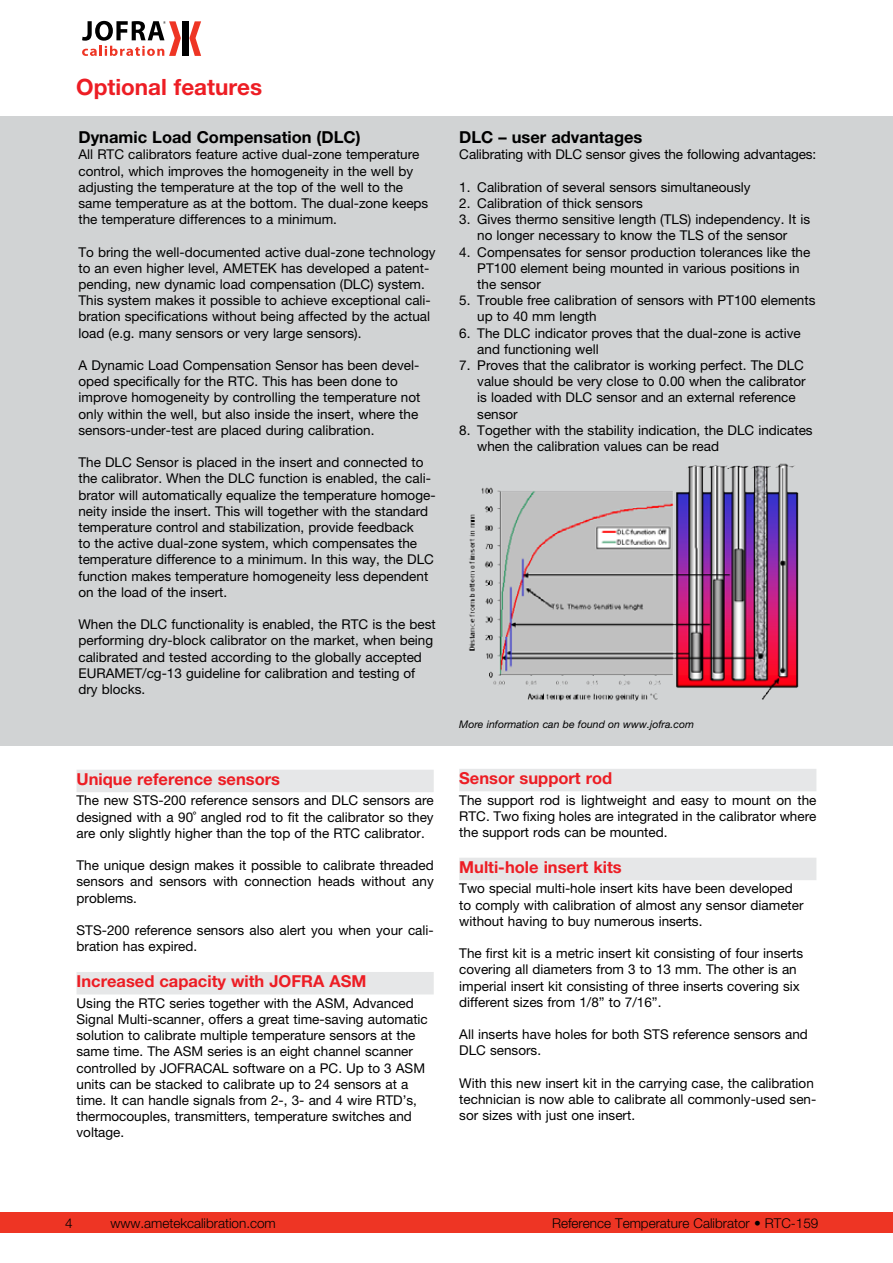
<style>
.page{position:relative;width:893px;height:1263px;background:#fff}
.page>*{position:absolute;margin:0;border:0;box-sizing:border-box;transform-origin:0 0}
.t1{font:700 22.5px "Helvetica Neue";color:#ed1d24}
.t2{font:700 16.5px "Helvetica Neue";color:#ed1d24}
.t3{font:700 16.5px "Helvetica Neue";color:#000}
.t4{font:13.5px/16.2px "Helvetica Neue";color:#000}
.t5{font:300 13.5px "Helvetica Neue";color:#000}
.t6{font:italic 10.5px "Helvetica Neue";color:#000}
</style>
<div class="page">
<div style="left:0;top:1212px;width:893px;height:21px;background:#ee3524"></div>
<div style="left:182px;top:21px;width:6px;height:35px;background:#000"></div>
<svg style="left:189px;top:21px;width:12px;height:35px"></svg>
<svg style="left:82px;top:21px;width:99px;height:35px"></svg>
<div style="left:0;top:116px;width:893px;height:630px;background:#d1d3d4"></div>
<img style="left:469px;top:463px;width:330px;height:238px">
<div style="left:77px;top:770px;width:357px;height:22px;background:#e6e7e8"></div>
<div style="left:77px;top:972px;width:357px;height:22px;background:#e6e7e8"></div>
<div style="left:459px;top:769px;width:357px;height:22px;background:#e6e7e8"></div>
<div style="left:459px;top:858px;width:357px;height:22px;background:#e6e7e8"></div>
<h1 class="t1" style="left:76px;top:73px;width:188px">Optional features</h1>
<p class="t3" style="left:78px;top:127px;width:284px">Dynamic Load Compensation (DLC)</p>
<p class="t4" style="left:78px;top:146px;width:351px">All RTC calibrators feature active dual-zone temperature control, which improves the homogeneity in the well by adjusting the temperature at the top of the well to the same temperature as at the bottom. The dual-zone keeps the temperature differences to a minimum.</p>
<p class="t4" style="left:78px;top:243px;width:359px">To bring the well-documented active dual-zone technology to an even higher level, AMETEK has developed a patent&shy;pending, new dynamic load compensation (DLC) system.<br>This system makes it possible to achieve exceptional cali&shy;bration specifications without being affected by the actual load (e.g. many sensors or very large sensors).</p>
<p class="t4" style="left:78px;top:357px;width:343px">A Dynamic Load Compensation Sensor has been devel&shy;oped specifically for the RTC. This has been done to improve homogeneity by controlling the temperature not only within the well, but also inside the insert, where the sensors-under-test are placed during calibration.</p>
<p class="t4" style="left:78px;top:454px;width:359px">The DLC Sensor is placed in the insert and connected to the calibrator. When the DLC function is enabled, the cali&shy;brator will automatically equalize the temperature homoge&shy;neity inside the insert. This will together with the standard temperature control and stabilization, provide feedback<br>to the active dual-zone system, which compensates the temperature difference to a minimum. In this way, the DLC function makes temperature homogeneity less dependent on the load of the insert.</p>
<p class="t4" style="left:78px;top:616px;width:359px">When the DLC functionality is enabled, the RTC is the best performing dry-block calibrator on the market, when being calibrated and tested according to the globally accepted EURAMET/cg-13 guideline for calibration and testing of dry blocks.</p>
<p class="t2" style="left:77px;top:769px;width:205px">Unique reference sensors</p>
<p class="t4" style="left:77px;top:792px;width:359px;text-align:justify">The new STS-200 reference sensors and DLC sensors are designed with a 90˚ angled rod to fit the calibrator so they are only slightly higher than the top of the RTC calibrator.</p>
<p class="t4" style="left:77px;top:857px;width:359px;text-align:justify">The unique design makes it possible to calibrate threaded sensors and sensors with connection heads without any problems.</p>
<p class="t4" style="left:77px;top:922px;width:359px">STS-200 reference sensors also alert you when your cali&shy;bration has expired.</p>
<p class="t2" style="left:77px;top:971px;width:291px">Increased capacity with JOFRA ASM</p>
<p class="t4" style="left:77px;top:995px;width:353px">Using the RTC series together with the ASM, Advanced Signal Multi-scanner, offers a great time-saving automatic solution to calibrate multiple temperature sensors at the same time. The ASM series is an eight channel scanner controlled by JOFRACAL software on a PC. Up to 3 ASM units can be stacked to calibrate up to 24 sensors at a time. It can handle signals from 2-, 3- and 4 wire RTD’s, thermocouples, transmitters, temperature switches and voltage.</p>
<p class="t3" style="left:459px;top:127px;width:185px">DLC – user advantages</p>
<p class="t4" style="left:459px;top:146px;width:358px">Calibrating with DLC sensor gives the following advantages:</p>
<p class="t4" style="left:459px;top:179px;width:293px">1. Calibration of several sensors simultaneously</p>
<p class="t4" style="left:459px;top:195px;width:185px">2. Calibration of thick sensors</p>
<p class="t4" style="left:459px;top:211px;width:352px;text-align:center">3. Gives thermo sensitive length (TLS) independency. It is no longer necessary to know the TLS of the sensor</p>
<p class="t4" style="left:477px;top:243px;width:335px;text-indent:-18px">4. Compensates for sensor production tolerances like the<br>PT100 element being mounted in various positions in the sensor</p>
<p class="t4" style="left:477px;top:292px;width:340px;text-indent:-18px">5. Trouble free calibration of sensors with PT100 elements up to 40 mm length</p>
<p class="t4" style="left:477px;top:324px;width:325px;text-indent:-18px">6. The DLC indicator proves that the dual-zone is active and functioning well</p>
<p class="t4" style="left:477px;top:357px;width:330px;text-indent:-18px">7. Proves that the calibrator is working perfect. The DLC value should be very close to 0.00 when the calibrator is loaded with DLC sensor and an external reference sensor</p>
<p class="t4" style="left:477px;top:422px;width:337px;text-indent:-18px">8. Together with the stability indication, the DLC indicates when the calibration values can be read</p>
<p class="t6" style="left:459px;top:718px;width:236px">More information can be found on www.jofra.com</p>
<p class="t2" style="left:459px;top:768px;width:155px">Sensor support rod</p>
<p class="t4" style="left:459px;top:791px;width:359px;text-align:justify">The support rod is lightweight and easy to mount on the RTC. Two fixing holes are integrated in the calibrator where the support rods can be mounted.</p>
<p class="t2" style="left:459px;top:857px;width:164px">Multi-hole insert kits</p>
<p class="t4" style="left:459px;top:880px;width:346px">Two special multi-hole insert kits have been developed to comply with calibration of almost any sensor diameter without having to buy numerous inserts.</p>
<p class="t4" style="left:459px;top:945px;width:345px">The first kit is a metric insert kit consisting of four inserts covering all diameters from 3 to 13 mm. The other is an imperial insert kit consisting of three inserts covering six different sizes from 1/8” to 7/16”.</p>
<p class="t4" style="left:459px;top:1026px;width:350px">All inserts have holes for both STS reference sensors and<br>DLC sensors.</p>
<p class="t4" style="left:459px;top:1075px;width:359px">With this new insert kit in the carrying case, the calibration technician is now able to calibrate all commonly-used sen&shy;sor sizes with just one insert.</p>
<p class="t5" style="left:65px;top:1215px;width:9px">4</p>
<p class="t5" style="left:110px;top:1215px;width:167px">www.ametekcalibration.com</p>
<p class="t5" style="left:552px;top:1215px;width:268px">Reference Temperature Calibrator • RTC-159</p>
</div>
